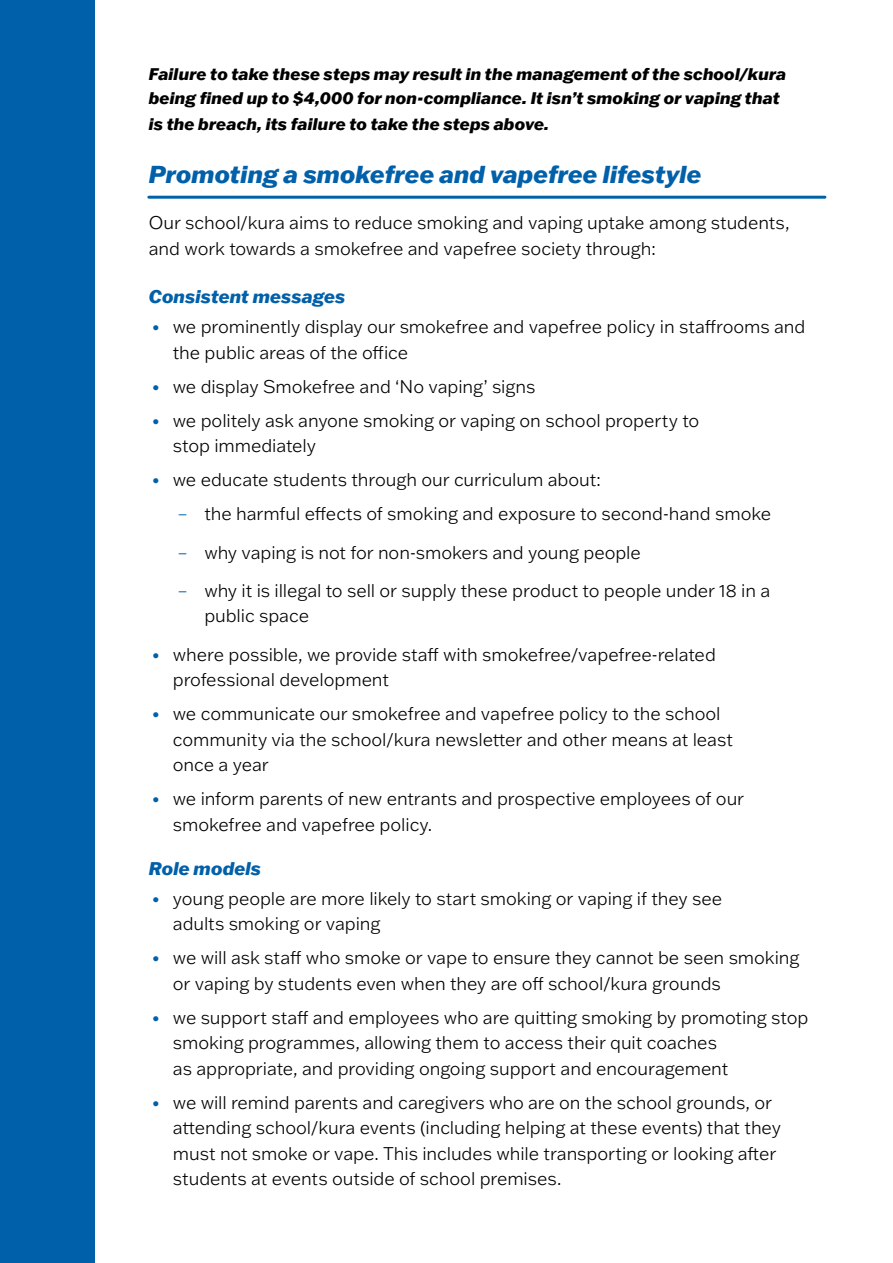
<style>
.page{position:relative;width:893px;height:1263px;background:#fff}
.page>*{position:absolute;margin:0;border:0;box-sizing:border-box;transform-origin:0 0}
.t1{font:italic 800 24px "Franklin Gothic ATF";color:#0060a9}
.t2{font:300 18px/25.5px "Franklin Gothic ATF";letter-spacing:-.005em;color:#000}
.t3{font:italic 800 18px "Franklin Gothic ATF";color:#0060a9}
.t4{font:italic 800 16.5px/24px "Franklin Gothic ATF";letter-spacing:.005em;color:#000}
.s1{color:#0060a9}
</style>
<div class="page">
<hr style="left:149px;top:196px;width:676px;height:3px;background:#0060a9">
<div style="left:0;top:0;width:95px;height:1263px;background:#0060a9"></div>
<p class="t4" style="left:149px;top:62px;width:639px">Failure to take these steps may result in the management of the school/kura being fined up to $4,000 for non-compliance. It isn’t smoking or vaping that</p>
<p class="t4" style="left:149px;top:111px;width:402px">is the breach, its failure to take the steps above.</p>
<h1 class="t1" style="left:149px;top:158px;width:554px">Promoting a smokefree and vapefree lifestyle</h1>
<p class="t2" style="left:149px;top:210px;width:642px">Our school/kura aims to reduce smoking and vaping uptake among students, and work towards a smokefree and vapefree society through:</p>
<p class="t3" style="left:149px;top:285px;width:198px">Consistent messages</p>
<p class="t2" style="left:173px;top:314px;width:634px;text-indent:-21px"><span class="s1">•</span> we prominently display our smokefree and vapefree policy in staffrooms and the public areas of the office</p>
<p class="t2" style="left:152px;top:373px;width:385px"><span class="s1">•</span> we display Smokefree and ‘No vaping’ signs</p>
<p class="t2" style="left:173px;top:407px;width:528px;text-indent:-21px"><span class="s1">•</span> we politely ask anyone smoking or vaping on school property to stop immediately</p>
<p class="t2" style="left:152px;top:467px;width:450px"><span class="s1">•</span> we educate students through our curriculum about:</p>
<p class="t2" style="left:177px;top:501px;width:595px"><span class="s1">–</span> the harmful effects of smoking and exposure to second-hand smoke</p>
<p class="t2" style="left:177px;top:539px;width:465px"><span class="s1">–</span> why vaping is not for non-smokers and young people</p>
<p class="t2" style="left:204px;top:577px;width:567px;text-indent:-27px"><span class="s1">–</span> why it is illegal to sell or supply these product to people under 18 in a public space</p>
<p class="t2" style="left:173px;top:641px;width:545px;text-indent:-21px"><span class="s1">•</span> where possible, we provide staff with smokefree/vapefree-related professional development</p>
<p class="t2" style="left:173px;top:700px;width:562px;text-indent:-21px"><span class="s1">•</span> we communicate our smokefree and vapefree policy to the school community via the school/kura newsletter and other means at least once a year</p>
<p class="t2" style="left:173px;top:785px;width:573px;text-indent:-21px"><span class="s1">•</span> we inform parents of new entrants and prospective employees of our smokefree and vapefree policy.</p>
<p class="t3" style="left:149px;top:856px;width:114px">Role models</p>
<p class="t2" style="left:173px;top:885px;width:551px;text-indent:-21px"><span class="s1">•</span> young people are more likely to start smoking or vaping if they see adults smoking or vaping</p>
<p class="t2" style="left:173px;top:944px;width:628px;text-indent:-21px"><span class="s1">•</span> we will ask staff who smoke or vape to ensure they cannot be seen smoking or vaping by students even when they are off school/kura grounds</p>
<p class="t2" style="left:173px;top:1004px;width:637px;text-indent:-21px"><span class="s1">•</span> we support staff and employees who are quitting smoking by promoting stop smoking programmes, allowing them to access their quit coaches<br>as appropriate, and providing ongoing support and encouragement</p>
<p class="t2" style="left:173px;top:1089px;width:610px;text-indent:-21px"><span class="s1">•</span> we will remind parents and caregivers who are on the school grounds, or attending school/kura events (including helping at these events) that they must not smoke or vape. This includes while transporting or looking after students at events outside of school premises.</p>
</div>
